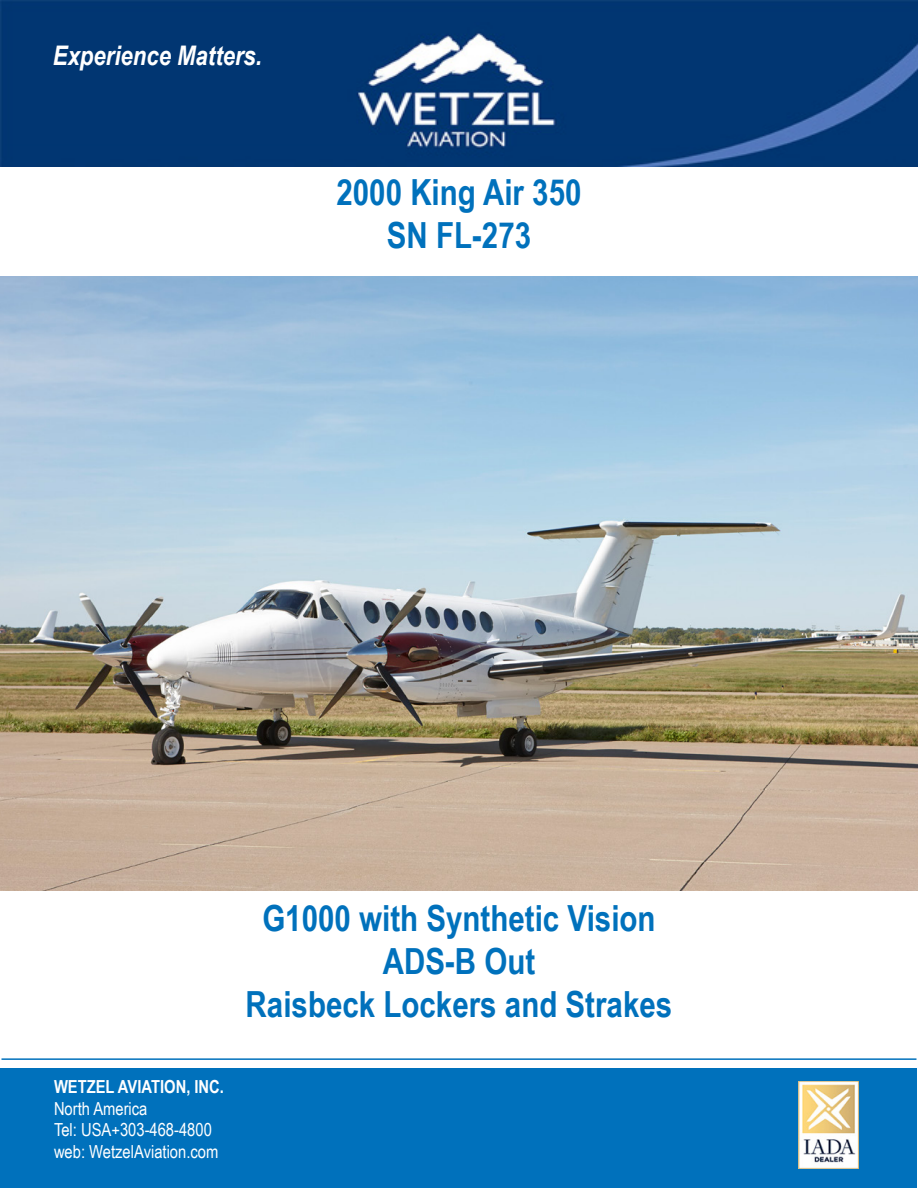
<style>
.page{position:relative;width:918px;height:1188px;background:#fff}
.page>*{position:absolute;margin:0;border:0;box-sizing:border-box;transform-origin:0 0}
.t1{font:700 36px/43.2px "Arial Narrow";color:#0071bc;text-align:center}
.t2{font:italic 700 27px "Arial Narrow";color:#fff}
.t3{font:18px/21.6px "Arial Narrow";color:#fff}
.t4{font:700 18px "Arial Narrow";color:#fff}
</style>
<div class="page">
<div style="left:1px;top:1068px;width:916px;height:119px;background:#0071bc"></div>
<img style="left:0;top:277px;width:918px;height:614px">
<img style="left:798px;top:1082px;width:61px;height:87px">
<hr style="left:2px;top:1058px;width:914px;height:2px;background:#0071bc">
<img style="left:0;top:1px;width:918px;height:166px">
<p class="t2" style="left:53px;top:35px;width:211px">Experience Matters.</p>
<p class="t1" style="left:336px;top:169px;width:247px">2000 King Air 350<br>SN FL-273</p>
<p class="t1" style="left:246px;top:895px;width:428px">G1000 with Synthetic Vision<br>ADS-B Out<br>Raisbeck Lockers and Strakes</p>
<p class="t4" style="left:54px;top:1073px;width:172px">WETZEL AVIATION, INC.</p>
<p class="t3" style="left:54px;top:1097px;width:166px">North America<br>Tel: USA+303-468-4800 web: WetzelAviation.com</p>
</div>
